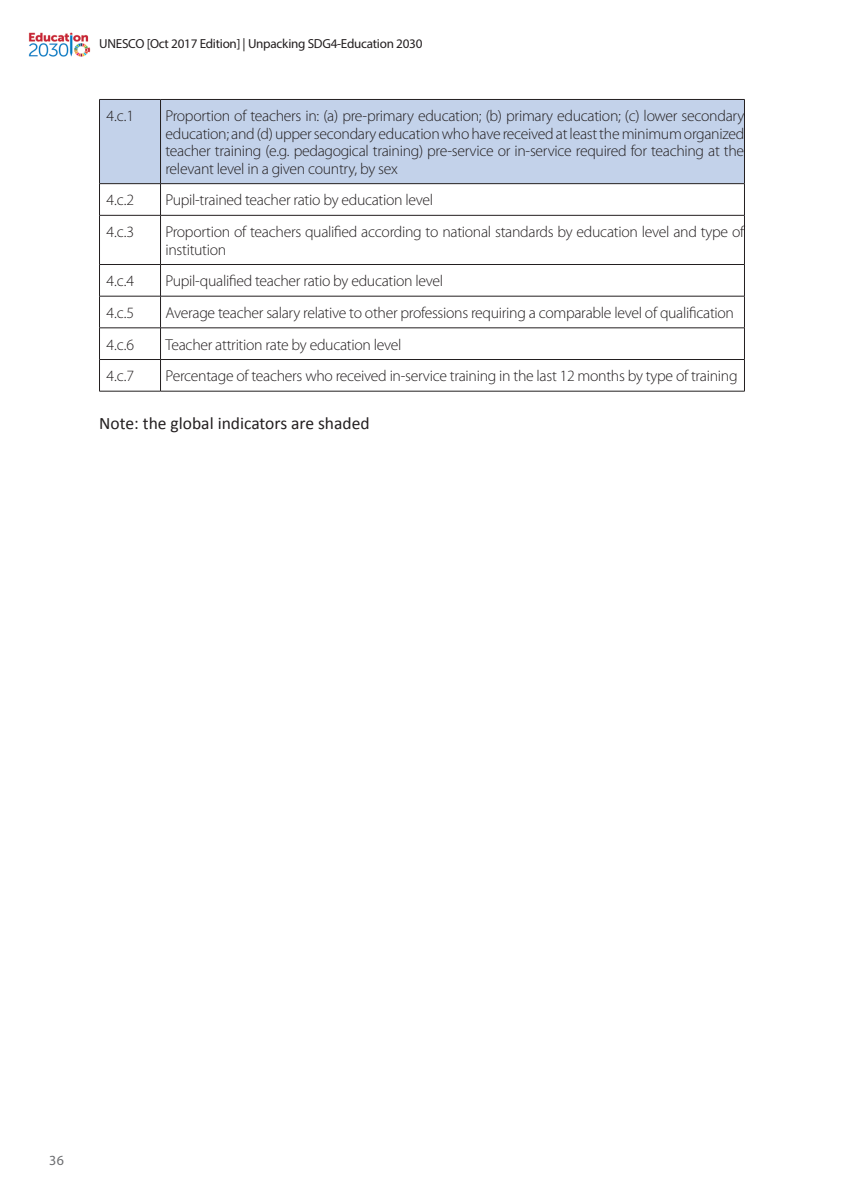
<style>
.page{position:relative;width:844px;height:1196px;background:#fff}
.page>*{position:absolute;margin:0;border:0;box-sizing:border-box;transform-origin:0 0}
.t1{font:17.5px "Calibri";color:#231f20}
.Table_text{font:300 15.75px/17.5px "Myriad Pro";letter-spacing:-.02em;color:#231f20;text-align:justify}
.t2{font:14px "Myriad Pro";color:#6c6d70}
.t3{font:13.12px "Myriad Pro";letter-spacing:-.02em;color:#231f20}
</style>
<div class="page">
<img style="left:28px;top:32px;width:63px;height:25px">
<div style="left:100px;top:100px;width:644px;height:83px;background:#c3d2ea"></div>
<hr style="left:99px;top:99px;width:61px;height:1px;background:#231f20">
<hr style="left:99px;top:100px;width:1px;height:83px;background:#231f20">
<hr style="left:99px;top:183px;width:61px;height:1px;background:#231f20">
<hr style="left:99px;top:184px;width:1px;height:31px;background:#231f20">
<hr style="left:99px;top:215px;width:61px;height:1px;background:#231f20">
<hr style="left:99px;top:215px;width:1px;height:49px;background:#231f20">
<hr style="left:99px;top:264px;width:61px;height:1px;background:#231f20">
<hr style="left:99px;top:265px;width:1px;height:31px;background:#231f20">
<hr style="left:99px;top:296px;width:61px;height:1px;background:#231f20">
<hr style="left:99px;top:296px;width:1px;height:31px;background:#231f20">
<hr style="left:99px;top:327px;width:61px;height:1px;background:#231f20">
<hr style="left:99px;top:328px;width:1px;height:31px;background:#231f20">
<hr style="left:99px;top:359px;width:61px;height:1px;background:#231f20">
<hr style="left:99px;top:360px;width:1px;height:31px;background:#231f20">
<hr style="left:99px;top:391px;width:61px;height:1px;background:#231f20">
<hr style="left:160px;top:99px;width:584px;height:1px;background:#231f20">
<hr style="left:160px;top:100px;width:1px;height:83px;background:#231f20">
<hr style="left:744px;top:100px;width:1px;height:83px;background:#231f20">
<hr style="left:160px;top:183px;width:584px;height:1px;background:#231f20">
<hr style="left:160px;top:184px;width:1px;height:31px;background:#231f20">
<hr style="left:744px;top:184px;width:1px;height:31px;background:#231f20">
<hr style="left:160px;top:215px;width:584px;height:1px;background:#231f20">
<hr style="left:160px;top:215px;width:1px;height:49px;background:#231f20">
<hr style="left:744px;top:215px;width:1px;height:49px;background:#231f20">
<hr style="left:160px;top:264px;width:584px;height:1px;background:#231f20">
<hr style="left:160px;top:265px;width:1px;height:31px;background:#231f20">
<hr style="left:744px;top:265px;width:1px;height:31px;background:#231f20">
<hr style="left:160px;top:296px;width:584px;height:1px;background:#231f20">
<hr style="left:160px;top:296px;width:1px;height:31px;background:#231f20">
<hr style="left:744px;top:296px;width:1px;height:31px;background:#231f20">
<hr style="left:160px;top:327px;width:584px;height:1px;background:#231f20">
<hr style="left:160px;top:328px;width:1px;height:31px;background:#231f20">
<hr style="left:744px;top:328px;width:1px;height:31px;background:#231f20">
<hr style="left:160px;top:359px;width:584px;height:1px;background:#231f20">
<hr style="left:160px;top:360px;width:1px;height:31px;background:#231f20">
<hr style="left:744px;top:360px;width:1px;height:31px;background:#231f20">
<hr style="left:160px;top:391px;width:584px;height:1px;background:#231f20">
<p class="t3" style="left:99px;top:36px;width:324px">UNESCO [Oct 2017 Edition] | Unpacking SDG4-Education 2030</p>
<p class="Table_text" style="left:106px;top:107px;width:29px">4.c.1</p>
<p class="Table_text" style="left:165px;top:107px;width:580px">Proportion of teachers in: (a) pre-primary education; (b) primary education; (c) lower secondary education; and (d) upper secondary education who have received at least the minimum organized teacher training (e.g. pedagogical training) pre-service or in-service required for teaching at the relevant level in a given country, by sex</p>
<p class="Table_text" style="left:106px;top:192px;width:29px">4.c.2</p>
<p class="Table_text" style="left:165px;top:192px;width:269px">Pupil-trained teacher ratio by education level</p>
<p class="Table_text" style="left:106px;top:223px;width:29px">4.c.3</p>
<p class="Table_text" style="left:165px;top:223px;width:580px">Proportion of teachers qualified according to national standards by education level and type of institution</p>
<p class="Table_text" style="left:106px;top:272px;width:29px">4.c.4</p>
<p class="Table_text" style="left:165px;top:272px;width:279px">Pupil-qualified teacher ratio by education level</p>
<p class="Table_text" style="left:106px;top:304px;width:29px">4.c.5</p>
<p class="Table_text" style="left:165px;top:304px;width:570px">Average teacher salary relative to other professions requiring a comparable level of qualification</p>
<p class="Table_text" style="left:106px;top:336px;width:29px">4.c.6</p>
<p class="Table_text" style="left:165px;top:336px;width:237px">Teacher attrition rate by education level</p>
<p class="Table_text" style="left:106px;top:367px;width:29px">4.c.7</p>
<p class="Table_text" style="left:165px;top:367px;width:573px">Percentage of teachers who received in-service training in the last 12 months by type of training</p>
<p class="t1" style="left:99px;top:412px;width:272px">Note: the global indicators are shaded</p>
<p class="t2" style="left:49px;top:1152px;width:16px">36</p>
</div>
